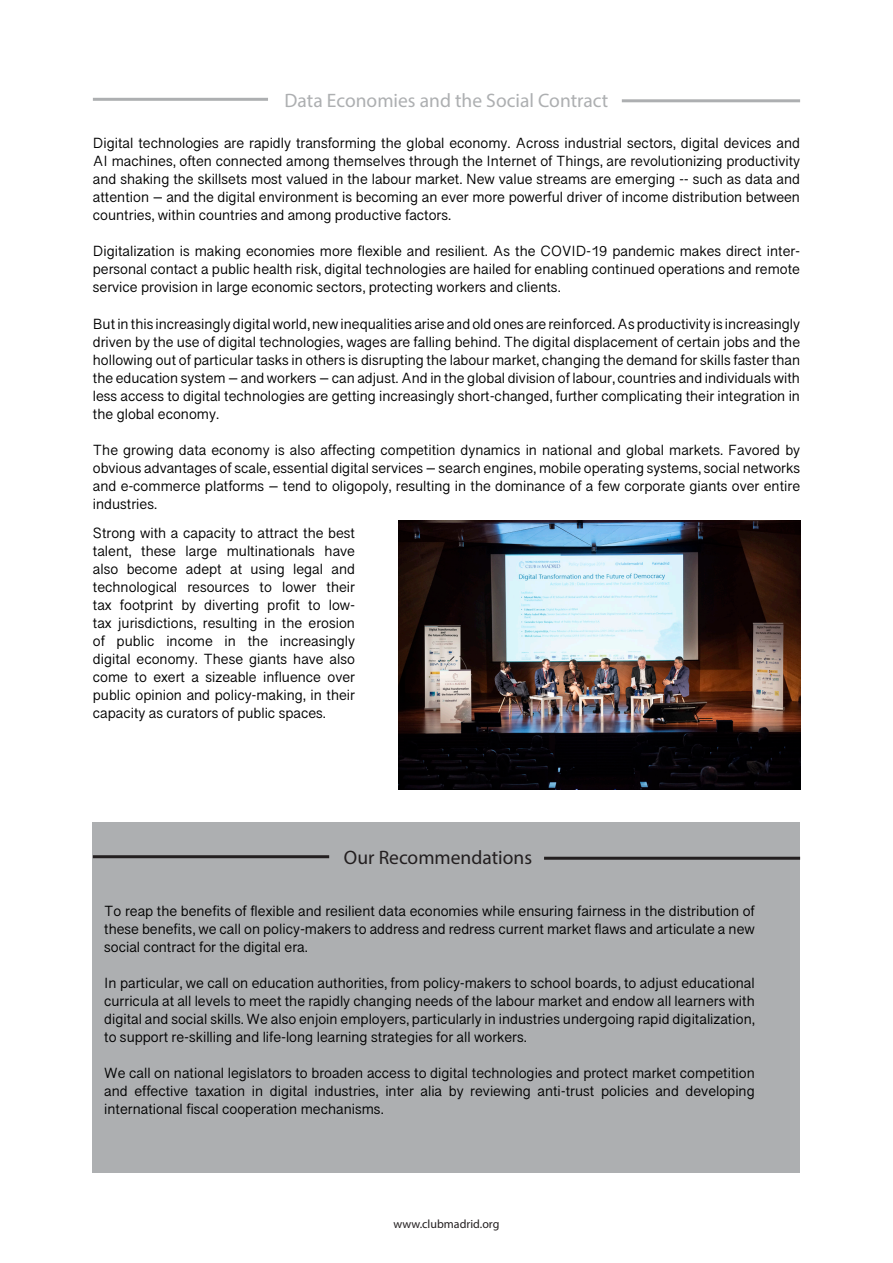
<style>
.page{position:relative;width:893px;height:1263px;background:#fff}
.page>*{position:absolute;margin:0;border:0;box-sizing:border-box;transform-origin:0 0}
.t1{font:19.5px "Myriad Pro";color:#adafb1}
.t2{font:19.5px "Myriad Pro";color:#231f20}
.t3{font:15px/18px "Myanmar Sangam MN";color:#000;text-align:justify}
.t4{font:12px "Myriad Pro";color:#231f20}
</style>
<div class="page">
<hr style="left:622px;top:99px;width:178px;height:3px;background:#adafb1">
<hr style="left:93px;top:98px;width:175px;height:3px;background:#adafb1">
<div style="left:93px;top:822px;width:707px;height:351px;background:#adafb1"></div>
<hr style="left:93px;top:855px;width:236px;height:3px;background:#231f20">
<hr style="left:544px;top:857px;width:256px;height:3px;background:#231f20">
<img style="left:398px;top:521px;width:402px;height:268px">
<p class="t1" style="left:285px;top:88px;width:325px">Data Economies and the Social Contract</p>
<p class="t3" style="left:93px;top:134px;width:709px">Digital technologies are rapidly transforming the global economy. Across industrial sectors, digital devices and AI machines, often connected among themselves through the Internet of Things, are revolutionizing productivity and shaking the skillsets most valued in the labour market. New value streams are emerging -- such as data and attention – and the digital environment is becoming an ever more powerful driver of income distribution between countries, within countries and among productive factors.</p>
<p class="t3" style="left:93px;top:242px;width:709px">Digitalization is making economies more flexible and resilient. As the COVID-19 pandemic makes direct inter&shy;personal contact a public health risk, digital technologies are hailed for enabling continued operations and remote service provision in large economic sectors, protecting workers and clients.</p>
<p class="t3" style="left:93px;top:314px;width:709px">But in this increasingly digital world, new inequalities arise and old ones are reinforced. As productivity is increasingly driven by the use of digital technologies, wages are falling behind. The digital displacement of certain jobs and the hollowing out of particular tasks in others is disrupting the labour market, changing the demand for skills faster than the education system – and workers – can adjust. And in the global division of labour, countries and individuals with less access to digital technologies are getting increasingly short-changed, further complicating their integration in the global economy.</p>
<p class="t3" style="left:93px;top:440px;width:709px">The growing data economy is also affecting competition dynamics in national and global markets. Favored by obvious advantages of scale, essential digital services – search engines, mobile operating systems, social networks and e-commerce platforms – tend to oligopoly, resulting in the dominance of a few corporate giants over entire industries.</p>
<p class="t3" style="left:93px;top:524px;width:264px">Strong with a capacity to attract the best talent, these large multinationals have also become adept at using legal and technological resources to lower their tax footprint by diverting profit to low&shy;tax jurisdictions, resulting in the erosion of public income in the increasingly digital economy. These giants have also come to exert a sizeable influence over public opinion and policy-making, in their capacity as curators of public spaces.</p>
<p class="t2" style="left:344px;top:845px;width:190px">Our Recommendations</p>
<p class="t3" style="left:104px;top:902px;width:652px">To reap the benefits of flexible and resilient data economies while ensuring fairness in the distribution of these benefits, we call on policy-makers to address and redress current market flaws and articulate a new social contract for the digital era.</p>
<p class="t3" style="left:104px;top:974px;width:652px">In particular, we call on education authorities, from policy-makers to school boards, to adjust educational curricula at all levels to meet the rapidly changing needs of the labour market and endow all learners with digital and social skills. We also enjoin employers, particularly in industries undergoing rapid digitalization, to support re-skilling and life-long learning strategies for all workers.</p>
<p class="t3" style="left:104px;top:1064px;width:652px">We call on national legislators to broaden access to digital technologies and protect market competition and effective taxation in digital industries, inter alia by reviewing anti-trust policies and developing international fiscal cooperation mechanisms.</p>
<p class="t4" style="left:393px;top:1217px;width:108px">www.clubmadrid.org</p>
</div>
